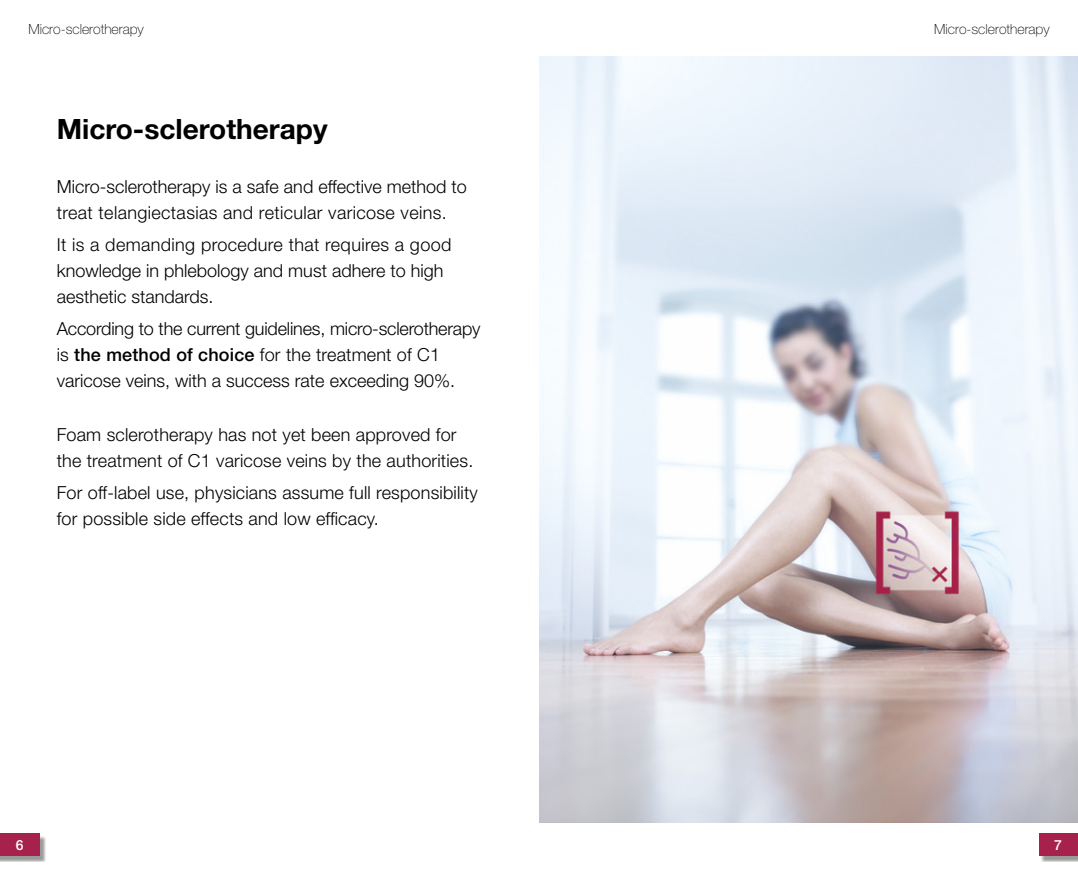
<style>
.page{position:relative;width:1078px;height:879px;background:#fff}
.page>*{position:absolute;margin:0;border:0;box-sizing:border-box;transform-origin:0 0}
.Headline{font:700 28px "Helvetica Neue LT Std";color:#000}
.Fliesstext{font:300 18px/26px "Helvetica Neue LT Std";letter-spacing:.01em;color:#000}
.t1{font:100 14px "Helvetica Neue LT Std";color:#000}
.t2{font:500 14px "Helvetica Neue LT Std";color:#fff}
.s1{font-weight:500}
</style>
<div class="page">
<img style="left:539px;top:57px;width:538px;height:765px">
<div style="left:0;top:835px;width:46px;height:27px;background:#000;opacity:.4"></div>
<div style="left:0;top:833px;width:40px;height:23px;background:#a6214b"></div>
<div style="left:1040px;top:835px;width:37px;height:27px;background:#000;opacity:.4"></div>
<div style="left:1038px;top:833px;width:39px;height:23px;background:#a6214b"></div>
<p class="t1" style="left:28px;top:21px;width:117px">Micro-sclerotherapy</p>
<p class="t1" style="left:933px;top:21px;width:117px">Micro-sclerotherapy</p>
<p class="Headline" style="left:57px;top:112px;width:272px">Micro-sclerotherapy</p>
<p class="Fliesstext" style="left:57px;top:174px;width:411px">Micro-sclerotherapy is a safe and effective method to treat telangiectasias and reticular varicose veins.</p>
<p class="Fliesstext" style="left:57px;top:231px;width:396px">It is a demanding procedure that requires a good knowledge in phlebology and must adhere to high aesthetic standards.</p>
<p class="Fliesstext" style="left:57px;top:315px;width:425px">According to the current guidelines, micro-sclerotherapy is <span class="s1">the method of choice</span> for the treatment of C1 varicose veins, with a success rate exceeding 90%.</p>
<p class="Fliesstext" style="left:57px;top:421px;width:418px">Foam sclerotherapy has not yet been approved for the treatment of C1 varicose veins by the authorities.</p>
<p class="Fliesstext" style="left:57px;top:479px;width:422px">For off-label use, physicians assume full responsibility for possible side effects and low efficacy.</p>
<p class="t2" style="left:16px;top:836px;width:9px">6</p>
<p class="t2" style="left:1053px;top:836px;width:9px">7</p>
</div>
